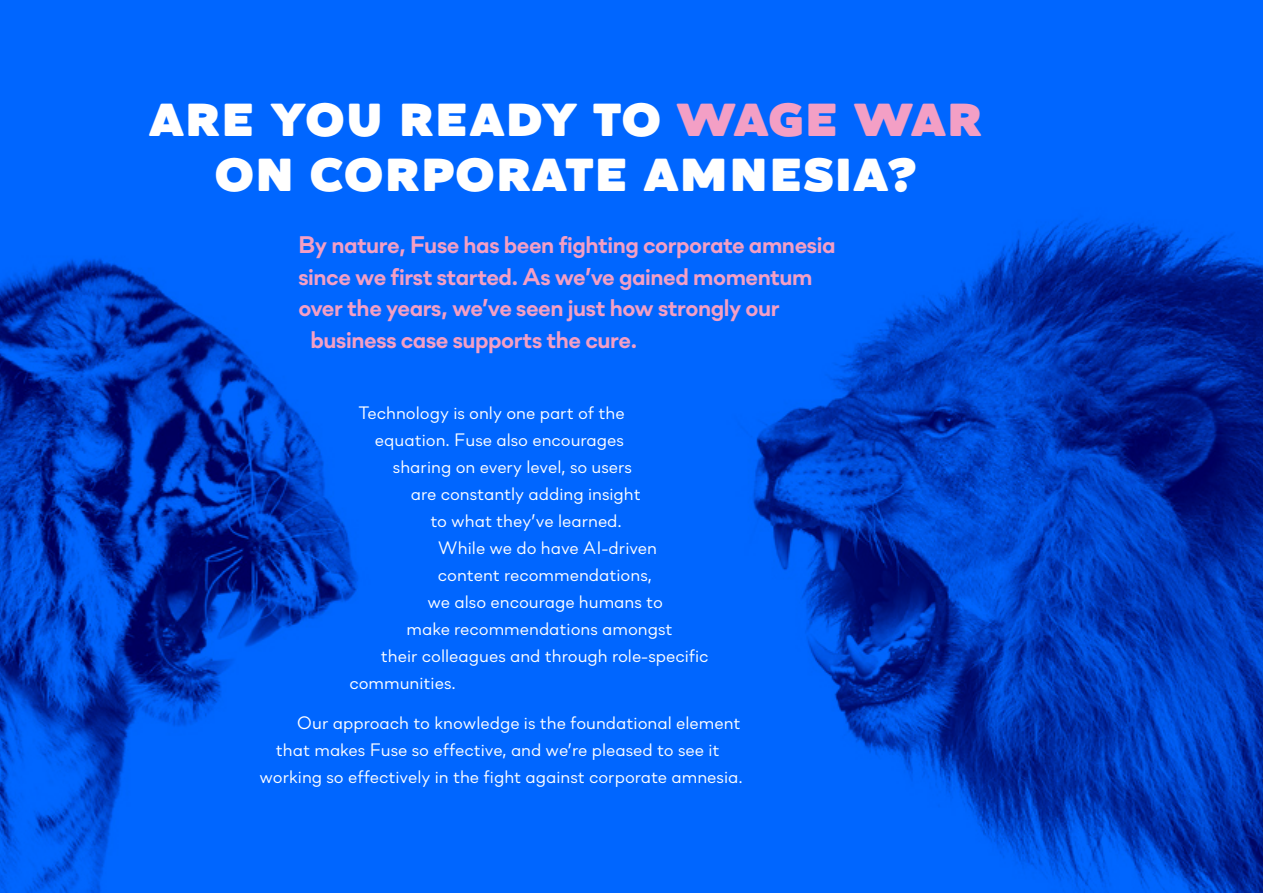
<style>
.page{position:relative;width:1263px;height:893px;background:#06f}
.page>*{position:absolute;margin:0;border:0;box-sizing:border-box;transform-origin:0 0}
.t1{font:46.2px/55.5px "Dallas PS Sans Bld";letter-spacing:-.01em;color:#fff;text-align:center}
.t2{font:700 24px "Soin Sans Neue";letter-spacing:-.02em;color:#f39fc5}
.t3{font:18px "Soin Sans Neue";color:#fff}
.s1{color:#f39fc5}
</style>
<div class="page">
<img style="left:0;top:258px;width:359px;height:634px">
<img style="left:751px;top:218px;width:512px;height:674px">
<h1 class="t1" style="left:148px;top:91px;width:836px">ARE YOU READY TO <span class="s1">WAGE WAR<br></span>ON CORPORATE AMNESIA?</h1>
<h2 class="t2" style="left:298px;top:228px;width:538px">By nature, Fuse has been fighting corporate amnesia</h2>
<h2 class="t2" style="left:298px;top:260px;width:516px">since we first started. As we’ve gained momentum</h2>
<h2 class="t2" style="left:298px;top:291px;width:483px">over the years, we’ve seen just how strongly our</h2>
<h2 class="t2" style="left:310px;top:323px;width:328px">business case supports the cure.</h2>
<p class="t3" style="left:358px;top:398px;width:268px">Technology is only one part of the</p>
<p class="t3" style="left:375px;top:425px;width:250px">equation. Fuse also encourages</p>
<p class="t3" style="left:393px;top:452px;width:241px">sharing on every level, so users</p>
<p class="t3" style="left:411px;top:479px;width:231px">are constantly adding insight</p>
<p class="t3" style="left:430px;top:506px;width:193px">to what they’ve learned.</p>
<p class="t3" style="left:438px;top:533px;width:221px">While we do have AI-driven</p>
<p class="t3" style="left:438px;top:560px;width:216px">content recommendations,</p>
<p class="t3" style="left:427px;top:587px;width:237px">we also encourage humans to</p>
<p class="t3" style="left:406px;top:614px;width:268px">make recommendations amongst</p>
<p class="t3" style="left:381px;top:641px;width:329px">their colleagues and through role-specific</p>
<p class="t3" style="left:349px;top:668px;width:108px">communities.</p>
<p class="t3" style="left:297px;top:708px;width:445px">Our approach to knowledge is the foundational element</p>
<p class="t3" style="left:276px;top:735px;width:445px">that makes Fuse so effective, and we’re pleased to see it</p>
<p class="t3" style="left:259px;top:762px;width:485px">working so effectively in the fight against corporate amnesia.</p>
</div>
